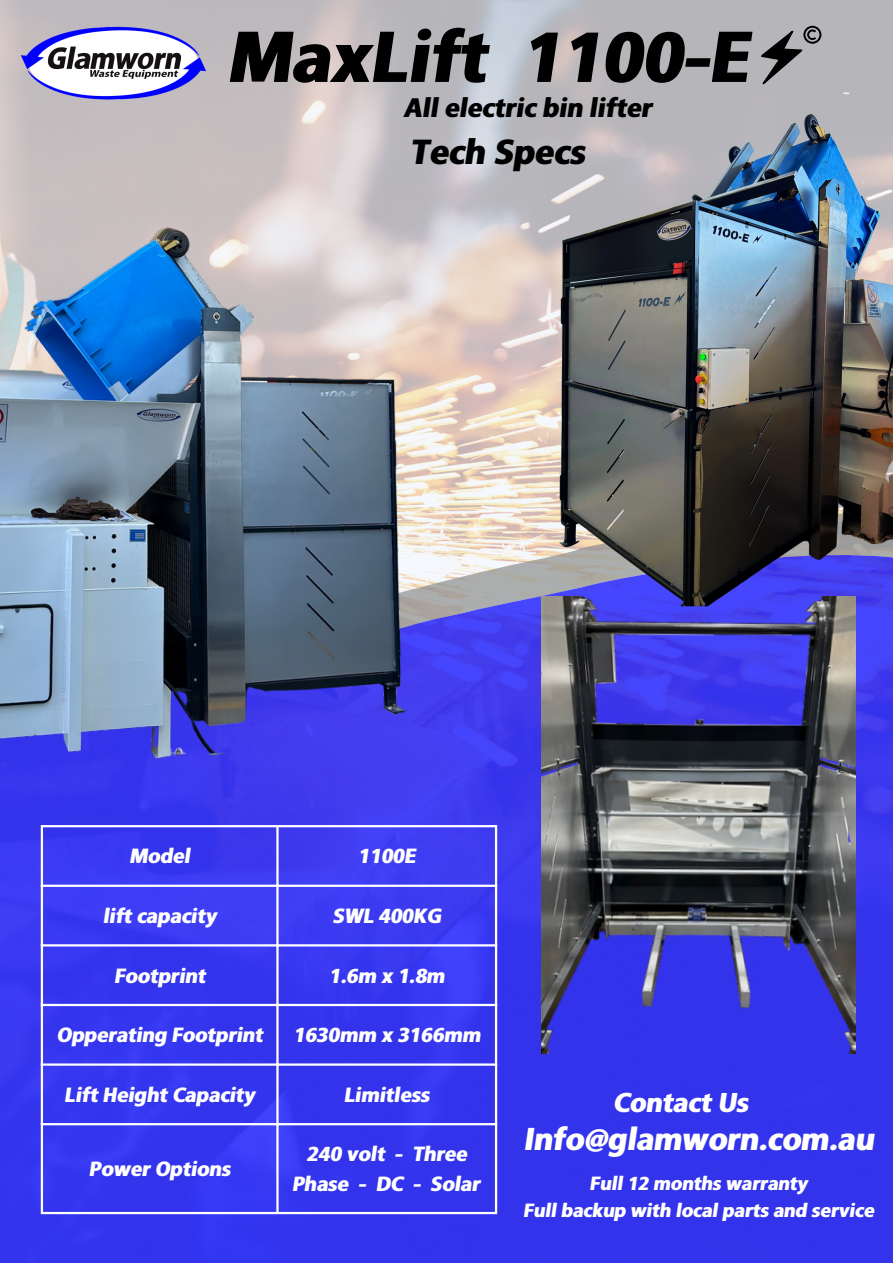
<style>
.page{position:relative;width:893px;height:1264px;background:#fff}
.page>*{position:absolute;margin:0;border:0;box-sizing:border-box;transform-origin:0 0}
.t1{font:italic 73.2px "Rolphie Fat Half Cond";color:#000}
.t2{font:italic 35.4px "Rolphie Fat Half Cond";color:#000}
.t3{font:italic 32.25px "Rolphie Fat Half Cond";color:#fff}
.t4{font:italic 27.75px "Rolphie Fat Half Cond";color:#fff}
.t5{font:italic 27.3px "Rolphie Fat Half Cond";color:#000}
.t6{font:italic 21px/29.2px "Rolphie Fat Half Cond";color:#fff;text-align:center}
.t7{font:italic 19.5px "Rolphie Fat Half Cond";color:#fff}
</style>
<div class="page">
<img style="left:453px;top:0;width:439px;height:58px">
<svg style="left:0;top:694px;width:892px;height:568px;fill:#3334ec"></svg>
<hr style="left:41px;top:827px;width:2px;height:384px;background:#fff">
<hr style="left:276px;top:827px;width:2px;height:384px;background:#fff">
<hr style="left:495px;top:827px;width:2px;height:384px;background:#fff">
<hr style="left:41px;top:825px;width:456px;height:2px;background:#fff">
<hr style="left:41px;top:884px;width:456px;height:2px;background:#fff">
<hr style="left:41px;top:944px;width:456px;height:2px;background:#fff">
<hr style="left:41px;top:1003px;width:456px;height:3px;background:#fff">
<hr style="left:41px;top:1063px;width:456px;height:2px;background:#fff">
<hr style="left:41px;top:1123px;width:456px;height:2px;background:#fff">
<hr style="left:41px;top:1211px;width:456px;height:3px;background:#fff">
<img style="left:453px;top:58px;width:439px;height:636px">
<img style="left:541px;top:596px;width:314px;height:457px">
<img style="left:0;top:0;width:453px;height:858px">
<svg style="left:760px;top:26px;width:61px;height:58px"></svg>
<p class="t1" style="left:227px;top:14px;width:522px">MaxLift 1100-E</p>
<p class="t5" style="left:403px;top:92px;width:250px">All electric bin lifter</p>
<p class="t2" style="left:409px;top:131px;width:177px">Tech Specs</p>
<p class="t6" style="left:129px;top:841px;width:62px">Model</p>
<p class="t6" style="left:358px;top:841px;width:59px">1100E</p>
<p class="t6" style="left:103px;top:901px;width:115px">lift capacity</p>
<p class="t6" style="left:332px;top:901px;width:110px">SWL 400KG</p>
<p class="t6" style="left:114px;top:960px;width:93px">Footprint</p>
<p class="t6" style="left:329px;top:960px;width:117px">1.6m x 1.8m</p>
<p class="t6" style="left:57px;top:1020px;width:208px">Opperating Footprint</p>
<p class="t6" style="left:293px;top:1020px;width:189px">1630mm x 3166mm</p>
<p class="t6" style="left:64px;top:1079px;width:192px">Lift Height Capacity</p>
<p class="t6" style="left:344px;top:1079px;width:87px">Limitless</p>
<p class="t6" style="left:89px;top:1154px;width:143px">Power Options</p>
<p class="t6" style="left:292px;top:1139px;width:189px">240 volt - Three<br>Phase - DC - Solar</p>
<p class="t4" style="left:612px;top:1086px;width:137px">Contact Us</p>
<p class="t3" style="left:523px;top:1120px;width:351px">Info@glamworn.com.au</p>
<p class="t7" style="left:589px;top:1172px;width:219px">Full 12 months warranty</p>
<p class="t7" style="left:523px;top:1199px;width:352px">Full backup with local parts and service</p>
</div>
